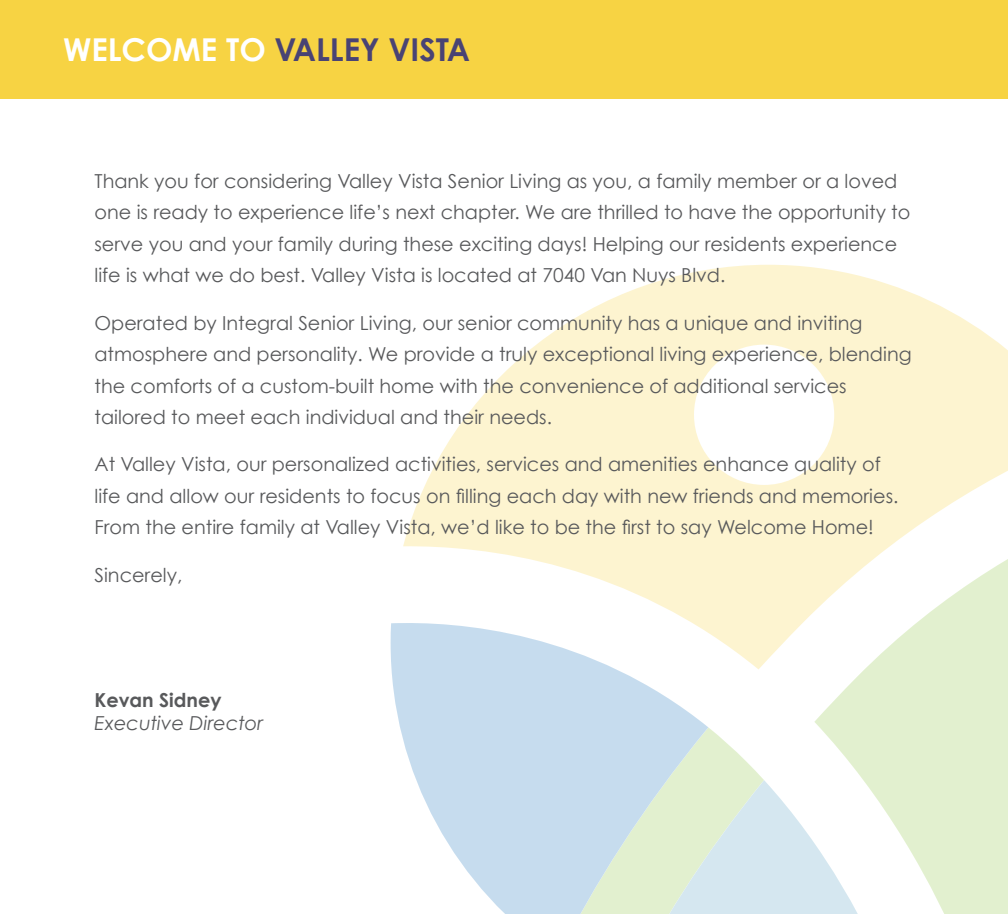
<style>
.page{position:relative;width:1008px;height:914px;background:#fff}
.page>*{position:absolute;margin:0;border:0;box-sizing:border-box;transform-origin:0 0}
.t1{font:700 31.5px "Century Gothic";color:#494374}
.t2{font:19.25px/31.5px "Century Gothic";color:#58595b}
.t3{font:italic 19.25px "Century Gothic";color:#58595b}
.t4{font:700 19.25px "Century Gothic";color:#58595b}
.s1{color:#fff}
</style>
<div class="page">
<div style="left:0;top:0;width:1008px;height:98px;background:#f7d343"></div>
<svg style="left:814px;top:669px;width:194px;height:245px;background:#e5f2d5"></svg>
<svg style="left:403px;top:265px;width:605px;height:404px;fill:#fdf4d0"></svg>
<svg style="left:708px;top:727px;width:56px;height:53px;fill:#e2f0cf"></svg>
<svg style="left:391px;top:621px;width:317px;height:293px;fill:#c6dcee"></svg>
<svg style="left:626px;top:780px;width:272px;height:134px"></svg>
<h1 class="t1" style="left:63px;top:30px;width:409px"><span class="s1">WELCOME TO</span> VALLEY VISTA</h1>
<p class="t2" style="left:94px;top:165px;width:817px">Thank you for considering Valley Vista Senior Living as you, a family member or a loved one is ready to experience life’s next chapter. We are thrilled to have the opportunity to serve you and your family during these exciting days! Helping our residents experience life is what we do best. Valley Vista is located at 7040 Van Nuys Blvd.</p>
<p class="t2" style="left:94px;top:306px;width:819px">Operated by Integral Senior Living, our senior community has a unique and inviting atmosphere and personality. We provide a truly exceptional living experience, blending the comforts of a custom-built home with the convenience of additional services tailored to meet each individual and their needs.</p>
<p class="t2" style="left:94px;top:448px;width:805px">At Valley Vista, our personalized activities, services and amenities enhance quality of life and allow our residents to focus on filling each day with new friends and memories.<br>From the entire family at Valley Vista, we’d like to be the first to say Welcome Home!</p>
<p class="t2" style="left:94px;top:558px;width:89px">Sincerely,</p>
<p class="t4" style="left:94px;top:687px;width:129px">Kevan Sidney</p>
<p class="t3" style="left:94px;top:711px;width:170px">Executive Director</p>
</div>
